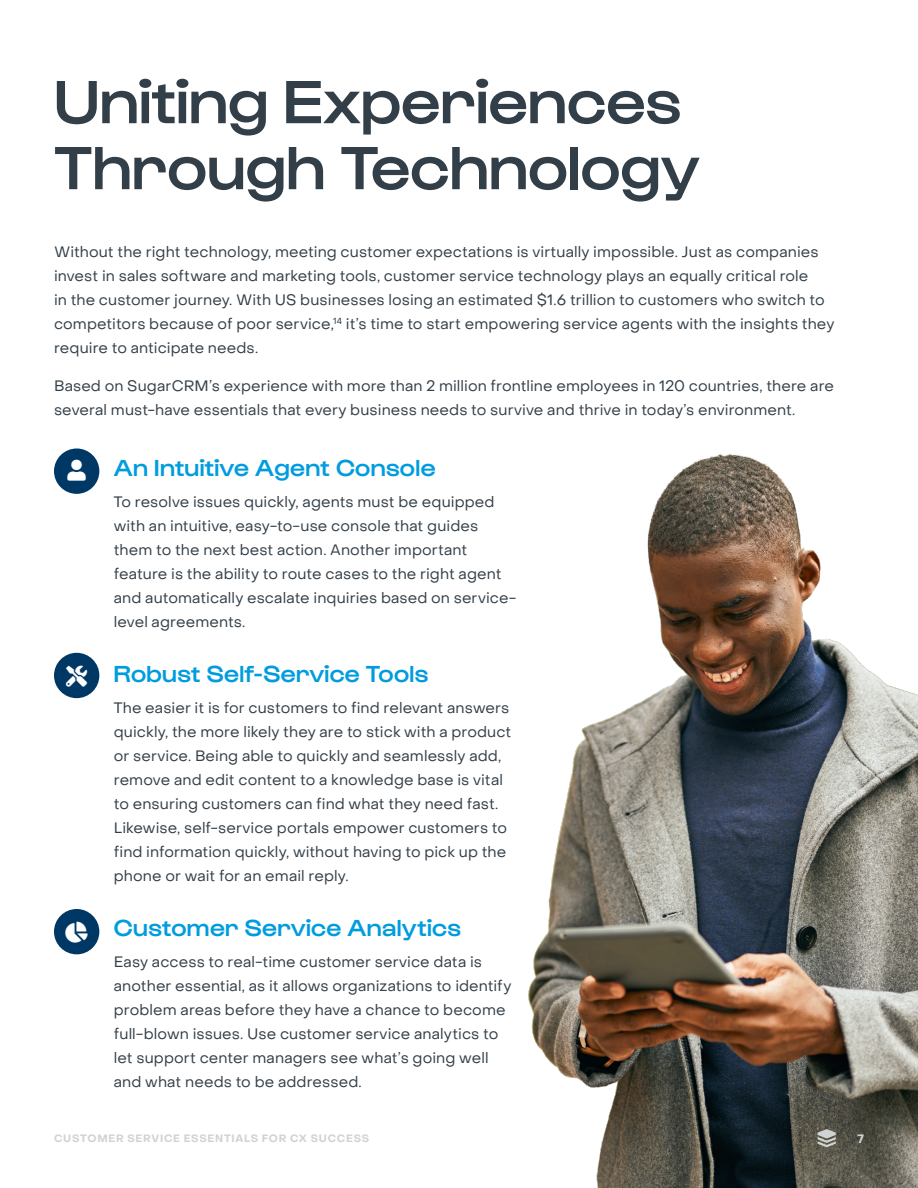
<style>
.page{position:relative;width:918px;height:1188px;background:#fff}
.page>*{position:absolute;margin:0;border:0;box-sizing:border-box;transform-origin:0 0}
.Chapter_-_Title{font:500 63px/66px "Gustavo";color:#333f48}
.Body_-_Header{font:500 24px "Gustavo";letter-spacing:.015em;color:#009cde}
.Body_-_Body{font:21px "Font Awesome 5 Pro Solid";color:#fff}
.Body_-_Body-2{font:15px/24px "Object Sans";letter-spacing:.005em;color:#333f48}
.t1{font:700 12px "Object Sans";color:#d0d3d4}
.t2{font:700 10.5px "Object Sans";letter-spacing:.07em;color:#d0d3d4}
</style>
<div class="page">
<div style="left:54px;top:909px;width:45px;height:45px;background:#003865;border-radius:50%"></div>
<div style="left:54px;top:653px;width:45px;height:45px;background:#003865;border-radius:50%"></div>
<div style="left:54px;top:449px;width:45px;height:45px;background:#003865;border-radius:50%"></div>
<img style="left:528px;top:454px;width:390px;height:734px">
<svg style="left:818px;top:1129px;width:18px;height:18px"></svg>
<p class="Chapter_-_Title" style="left:54px;top:71px;width:647px">Uniting Experiences<br>Through Technology</p>
<p class="Body_-_Body-2" style="left:54px;top:240px;width:782px">Without the right technology, meeting customer expectations is virtually impossible. Just as companies invest in sales software and marketing tools, customer service technology plays an equally critical role<br>in the customer journey. With US businesses losing an estimated $1.6 trillion to customers who switch to competitors because of poor service,<sup>14</sup> it’s time to start empowering service agents with the insights they require to anticipate needs.</p>
<p class="Body_-_Body-2" style="left:54px;top:374px;width:782px">Based on SugarCRM’s experience with more than 2 million frontline employees in 120 countries, there are several must-have essentials that every business needs to survive and thrive in today’s environment.</p>
<p class="Body_-_Body" style="left:66px;top:665px;width:23px">▼□□●▲</p>
<p class="Body_-_Header" style="left:114px;top:454px;width:323px">An Intuitive Agent Console</p>
<p class="Body_-_Body-2" style="left:114px;top:489px;width:404px">To resolve issues quickly, agents must be equipped with an intuitive, easy-to-use console that guides them to the next best action. Another important feature is the ability to route cases to the right agent and automatically escalate inquiries based on service&shy;level agreements.</p>
<p class="Body_-_Header" style="left:114px;top:660px;width:316px">Robust Self-Service Tools</p>
<p class="Body_-_Body-2" style="left:114px;top:696px;width:399px">The easier it is for customers to find relevant answers quickly, the more likely they are to stick with a product or service. Being able to quickly and seamlessly add, remove and edit content to a knowledge base is vital to ensuring customers can find what they need fast.<br>Likewise, self-service portals empower customers to find information quickly, without having to pick up the phone or wait for an email reply.</p>
<p class="Body_-_Header" style="left:114px;top:914px;width:349px">Customer Service Analytics</p>
<p class="Body_-_Body-2" style="left:114px;top:950px;width:399px">Easy access to real-time customer service data is another essential, as it allows organizations to identify problem areas before they have a chance to become full-blown issues. Use customer service analytics to let support center managers see what’s going well and what needs to be addressed.</p>
<p class="t2" style="left:54px;top:1132px;width:317px">CUSTOMER SERVICE ESSENTIALS FOR CX SUCCESS</p>
<p class="t1" style="left:858px;top:1131px;width:8px">7</p>
</div>
